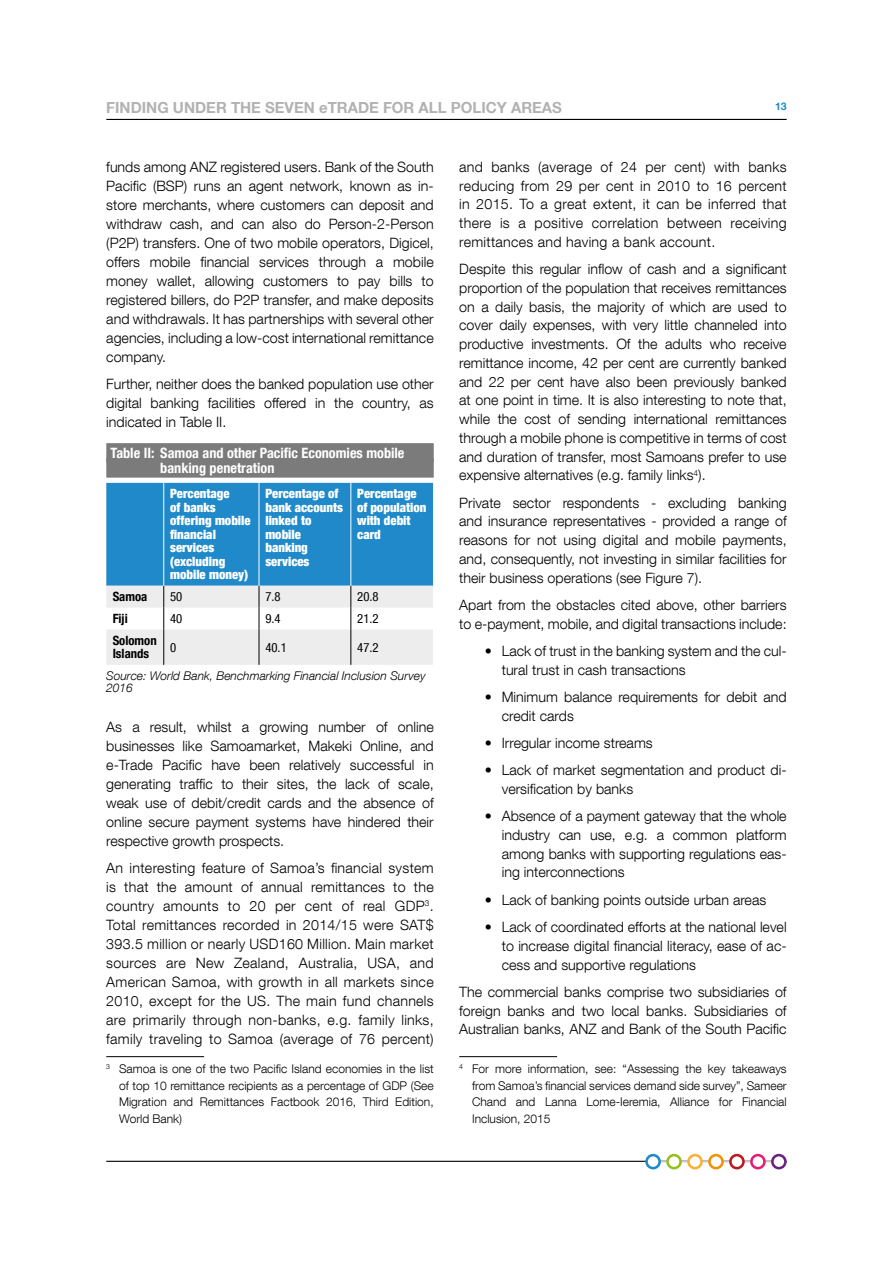
<style>
.page{position:relative;width:893px;height:1263px;background:#fff}
.page>*{position:absolute;margin:0;border:0;box-sizing:border-box;transform-origin:0 0}
.t1{font:700 15.3px "Helvetica Neue LT Com";color:#b3b2b2}
.t2{font:300 14.25px/18.8px "Helvetica Neue LT Com";color:#000;text-align:justify}
.t3{font:700 condensed 14.25px/15px "Helvetica Neue LT Com";color:#fff}
.t4{font:900 condensed 12.75px/13.5px "Helvetica Neue LT Com";color:#fff}
.t5{font:condensed 12.75px "Helvetica Neue LT Com";color:#000}
.t6{font:700 condensed 12.75px/13.5px "Helvetica Neue LT Com";color:#000}
.t7{font:300 12px/16.5px "Helvetica Neue LT Com";color:#000;text-align:justify}
.t8{font:italic 300 12px/12px "Helvetica Neue LT Com";color:#000}
.t9{font:700 10.5px "Helvetica Neue LT Com";color:#1f89ca}
</style>
<div class="page">
<hr style="left:106px;top:119px;width:681px;height:1px;background:#000">
<hr style="left:106px;top:1161px;width:681px;height:1px;background:#000">
<hr style="left:653px;top:1161px;width:126px;height:1px;background:#c6c6c6">
<div style="left:688px;top:1154px;width:14px;height:15px;background:#fff;border-radius:50%"></div>
<div style="left:687px;top:1154px;width:16px;height:15px;border:3px solid #f8b134;border-radius:50%"></div>
<div style="left:646px;top:1154px;width:14px;height:15px;background:#fff;border-radius:50%"></div>
<div style="left:645px;top:1154px;width:16px;height:15px;border:3px solid #1f89ca;border-radius:50%"></div>
<div style="left:667px;top:1154px;width:14px;height:15px;background:#fff;border-radius:50%"></div>
<div style="left:666px;top:1154px;width:16px;height:15px;border:3px solid #95c11f;border-radius:50%"></div>
<div style="left:709px;top:1154px;width:14px;height:15px;background:#fff;border-radius:50%"></div>
<div style="left:708px;top:1154px;width:16px;height:15px;border:3px solid #f39207;border-radius:50%"></div>
<div style="left:730px;top:1154px;width:14px;height:15px;background:#fff;border-radius:50%"></div>
<div style="left:729px;top:1154px;width:16px;height:15px;border:3px solid #be1823;border-radius:50%"></div>
<div style="left:751px;top:1154px;width:14px;height:15px;background:#fff;border-radius:50%"></div>
<div style="left:750px;top:1154px;width:16px;height:15px;border:3px solid #e71d72;border-radius:50%"></div>
<div style="left:772px;top:1154px;width:14px;height:15px;background:#fff;border-radius:50%"></div>
<div style="left:771px;top:1154px;width:16px;height:15px;border:3px solid #682382;border-radius:50%"></div>
<hr style="left:106px;top:1056px;width:98px;height:1px;background:#000">
<hr style="left:459px;top:1056px;width:98px;height:1px;background:#000">
<div style="left:106px;top:443px;width:328px;height:20px;background:#7c7b7b"></div>
<div style="left:106px;top:458px;width:328px;height:20px;background:#7c7b7b"></div>
<svg style="left:106px;top:483px;width:327px;height:182px;background:#7bb6da"></svg>
<hr style="left:163px;top:629px;width:1px;height:36px;background:#000">
<hr style="left:259px;top:629px;width:1px;height:36px;background:#000">
<hr style="left:350px;top:629px;width:1px;height:36px;background:#000">
<hr style="left:163px;top:483px;width:1px;height:103px;background:#fff">
<hr style="left:259px;top:483px;width:1px;height:103px;background:#fff">
<hr style="left:350px;top:483px;width:1px;height:103px;background:#fff">
<p class="t1" style="left:106px;top:98px;width:457px">FINDING UNDER THE SEVEN eTRADE FOR ALL POLICY AREAS</p>
<p class="t9" style="left:775px;top:99px;width:13px">13</p>
<p class="t2" style="left:106px;top:157px;width:329px">funds among ANZ registered users. Bank of the South Pacific (BSP) runs an agent network, known as in&shy;store merchants, where customers can deposit and withdraw cash, and can also do Person-2-Person (P2P) transfers. One of two mobile operators, Digicel, offers mobile financial services through a mobile money wallet, allowing customers to pay bills to registered billers, do P2P transfer, and make deposits and withdrawals. It has partnerships with several other agencies, including a low-cost international remittance company.</p>
<p class="t2" style="left:106px;top:374px;width:329px">Further, neither does the banked population use other digital banking facilities offered in the country, as indicated in Table II.</p>
<p class="t3" style="left:160px;top:446px;width:246px;text-indent:-50px">Table II: Samoa and other Pacific Economies mobile banking penetration</p>
<p class="t4" style="left:170px;top:487px;width:82px">Percentage<br>of banks offering mobile financial services (excluding mobile money)</p>
<p class="t4" style="left:265px;top:487px;width:79px">Percentage of bank accounts linked to mobile banking services</p>
<p class="t4" style="left:357px;top:487px;width:71px">Percentage of population with debit card</p>
<p class="t6" style="left:113px;top:590px;width:36px">Samoa</p>
<p class="t5" style="left:170px;top:589px;width:14px">50</p>
<p class="t5" style="left:265px;top:589px;width:17px">7.8</p>
<p class="t5" style="left:357px;top:589px;width:23px">20.8</p>
<p class="t6" style="left:113px;top:612px;width:17px">Fiji</p>
<p class="t5" style="left:170px;top:611px;width:14px">40</p>
<p class="t5" style="left:265px;top:611px;width:17px">9.4</p>
<p class="t5" style="left:357px;top:611px;width:23px">21.2</p>
<p class="t6" style="left:113px;top:634px;width:46px">Solomon<br>Islands</p>
<p class="t5" style="left:170px;top:640px;width:8px">0</p>
<p class="t5" style="left:265px;top:640px;width:23px">40.1</p>
<p class="t5" style="left:357px;top:640px;width:23px">47.2</p>
<p class="t8" style="left:106px;top:670px;width:321px">Source: World Bank, Benchmarking Financial Inclusion Survey<br>2016</p>
<p class="t2" style="left:106px;top:717px;width:329px">As a result, whilst a growing number of online businesses like Samoamarket, Makeki Online, and e-Trade Pacific have been relatively successful in generating traffic to their sites, the lack of scale, weak use of debit/credit cards and the absence of online secure payment systems have hindered their respective growth prospects.</p>
<p class="t2" style="left:106px;top:858px;width:329px">An interesting feature of Samoa’s financial system is that the amount of annual remittances to the country amounts to 20 per cent of real GDP<sup>3</sup>.<br>Total remittances recorded in 2014/15 were SAT$ 393.5 million or nearly USD160 Million. Main market sources are New Zealand, Australia, USA, and American Samoa, with growth in all markets since 2010, except for the US. The main fund channels are primarily through non-banks, e.g. family links, family traveling to Samoa (average of 76 percent)</p>
<p class="t7" style="left:119px;top:1060px;width:316px;text-indent:-13px"><sup>3</sup> Samoa is one of the two Pacific Island economies in the list of top 10 remittance recipients as a percentage of GDP (See Migration and Remittances Factbook 2016, Third Edition, World Bank)</p>
<p class="t2" style="left:459px;top:157px;width:329px">and banks (average of 24 per cent) with banks reducing from 29 per cent in 2010 to 16 percent in 2015. To a great extent, it can be inferred that there is a positive correlation between receiving remittances and having a bank account.</p>
<p class="t2" style="left:459px;top:259px;width:329px">Despite this regular inflow of cash and a significant proportion of the population that receives remittances on a daily basis, the majority of which are used to cover daily expenses, with very little channeled into productive investments. Of the adults who receive remittance income, 42 per cent are currently banked and 22 per cent have also been previously banked at one point in time. It is also interesting to note that, while the cost of sending international remittances through a mobile phone is competitive in terms of cost and duration of transfer, most Samoans prefer to use expensive alternatives (e.g. family links<sup>4</sup>).</p>
<p class="t2" style="left:459px;top:493px;width:329px">Private sector respondents - excluding banking and insurance representatives - provided a range of reasons for not using digital and mobile payments, and, consequently, not investing in similar facilities for their business operations (see Figure 7).</p>
<p class="t2" style="left:459px;top:595px;width:329px">Apart from the obstacles cited above, other barriers to e-payment, mobile, and digital transactions include:</p>
<p class="t2" style="left:502px;top:641px;width:286px;text-indent:-17px">• Lack of trust in the banking system and the cul&shy;tural trust in cash transactions</p>
<p class="t2" style="left:502px;top:687px;width:286px;text-indent:-17px">• Minimum balance requirements for debit and credit cards</p>
<p class="t2" style="left:485px;top:733px;width:170px">• Irregular income streams</p>
<p class="t2" style="left:502px;top:760px;width:286px;text-indent:-17px">• Lack of market segmentation and product di&shy;versification by banks</p>
<p class="t2" style="left:502px;top:806px;width:286px;text-indent:-17px">• Absence of a payment gateway that the whole industry can use, e.g. a common platform among banks with supporting regulations eas&shy;ing interconnections</p>
<p class="t2" style="left:485px;top:890px;width:283px">• Lack of banking points outside urban areas</p>
<p class="t2" style="left:502px;top:917px;width:286px;text-indent:-17px">• Lack of coordinated efforts at the national level to increase digital financial literacy, ease of ac&shy;cess and supportive regulations</p>
<p class="t2" style="left:459px;top:982px;width:329px">The commercial banks comprise two subsidiaries of foreign banks and two local banks. Subsidiaries of Australian banks, ANZ and Bank of the South Pacific</p>
<p class="t7" style="left:472px;top:1060px;width:316px;text-indent:-13px"><sup>4</sup> For more information, see: “Assessing the key takeaways from Samoa’s financial services demand side survey”, Sameer Chand and Lanna Lome-Ieremia, Alliance for Financial Inclusion, 2015</p>
</div>
